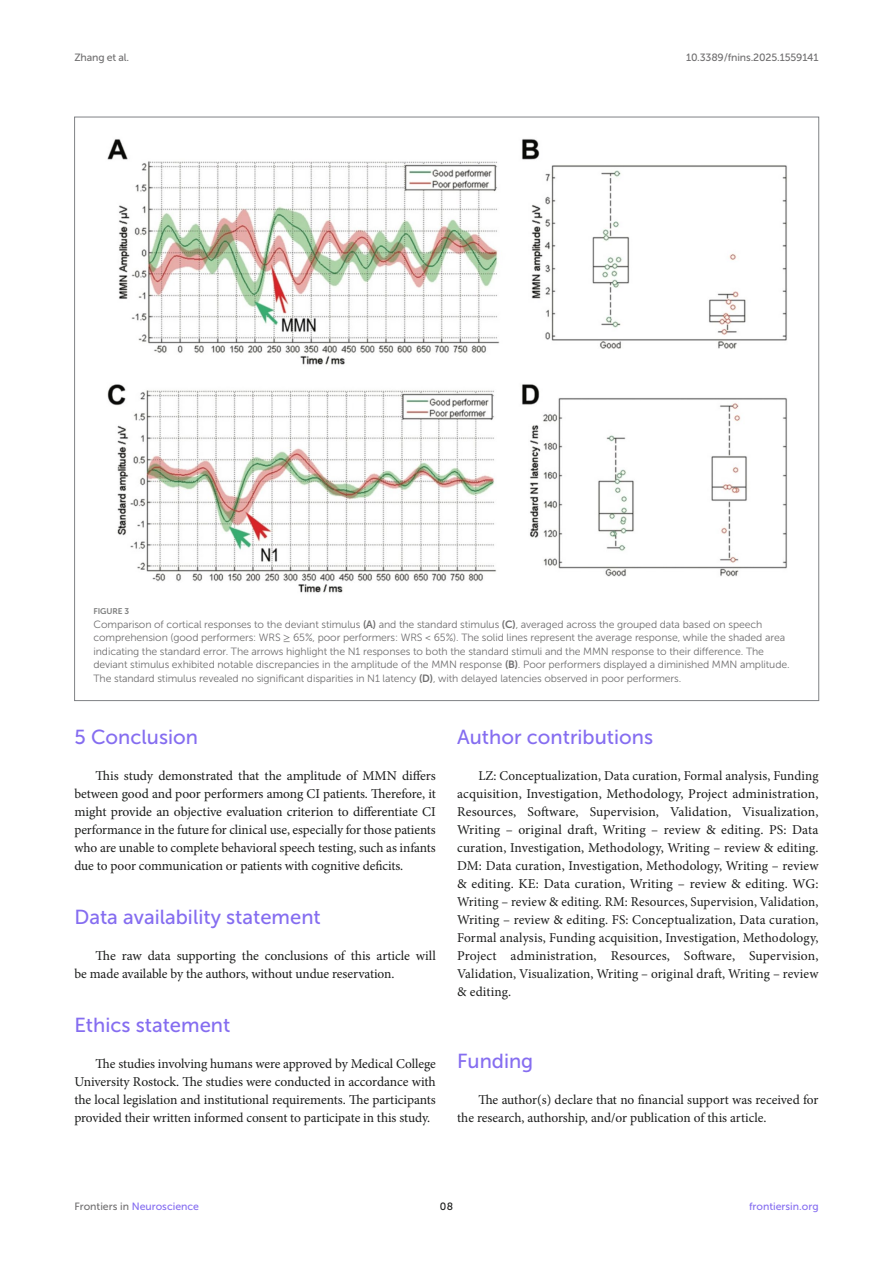
<style>
.page{position:relative;width:893px;height:1263px;background:#fff}
.page>*{position:absolute;margin:0;border:0;box-sizing:border-box;transform-origin:0 0}
.HEAD_1{font:20.25px "Museo Sans 500";color:#856df0}
.NON_TEXT{font:13.5px/18px "Minion Pro";letter-spacing:-.005em;color:#1b1c1b}
.TEXT{font:13.5px/18px "Minion Pro";letter-spacing:-.005em;color:#1b1c1b;text-align:justify}
.FIG_LEG{font:10.5px/13.5px "Museo Sans 300";letter-spacing:-.01em;color:#706f70}
.t1{font:10.5px "Museo Sans 500";color:#856df0}
.t2{font:10.5px "Museo Sans 500";letter-spacing:-.015em;color:#706f70}
.t3{font:10.5px "Museo Sans 500";color:#1b1c1b}
.FIG_HD{font:8.25px "Museo Sans 700";letter-spacing:-.01em;color:#7e7f7f}
.s1{font-family:"Museo Sans 700"}
.s2{font-family:"STIX General"}
.s3{color:#706f70}
</style>
<div class="page">
<img style="left:107px;top:139px;width:680px;height:454px">
<p class="t2" style="left:74px;top:51px;width:56px">Zhang et al.</p>
<p class="t2" style="left:686px;top:51px;width:134px">10.3389/fnins.2025.1559141</p>
<p class="FIG_HD" style="left:94px;top:607px;width:37px">FIGURE 3</p>
<p class="FIG_LEG" style="left:94px;top:617px;width:698px">Comparison of cortical responses to the deviant stimulus <span class="s1">(A)</span> and the standard stimulus <span class="s1">(C)</span>, averaged across the grouped data based on speech comprehension (good performers: WRS <span class="s2">≥</span> 65%, poor performers: WRS &lt; 65%). The solid lines represent the average response, while the shaded area indicating the standard error. The arrows highlight the N1 responses to both the standard stimuli and the MMN response to their difference. The deviant stimulus exhibited notable discrepancies in the amplitude of the MMN response <span class="s1">(B)</span>. Poor performers displayed a diminished MMN amplitude.<br>The standard stimulus revealed no significant disparities in N1 latency <span class="s1">(D)</span>, with delayed latencies observed in poor performers.</p>
<p class="HEAD_1" style="left:74px;top:726px;width:125px">5 Conclusion</p>
<p class="TEXT" style="left:74px;top:767px;width:363px;text-indent:21px">This study demonstrated that the amplitude of MMN differs between good and poor performers among CI patients. Therefore, it might provide an objective evaluation criterion to differentiate CI performance in the future for clinical use, especially for those patients who are unable to complete behavioral speech testing, such as infants due to poor communication or patients with cognitive deficits.</p>
<p class="HEAD_1" style="left:74px;top:906px;width:248px">Data availability statement</p>
<p class="NON_TEXT" style="left:74px;top:947px;width:363px;text-indent:21px">The raw data supporting the conclusions of this article will be made available by the authors, without undue reservation.</p>
<p class="HEAD_1" style="left:74px;top:1014px;width:158px">Ethics statement</p>
<p class="NON_TEXT" style="left:74px;top:1055px;width:363px;text-align:justify;text-indent:21px">The studies involving humans were approved by Medical College University Rostock. The studies were conducted in accordance with the local legislation and institutional requirements. The participants provided their written informed consent to participate in this study.</p>
<p class="HEAD_1" style="left:457px;top:726px;width:197px">Author contributions</p>
<p class="NON_TEXT" style="left:457px;top:767px;width:363px;text-align:justify;text-indent:21px">LZ: Conceptualization, Data curation, Formal analysis, Funding acquisition, Investigation, Methodology, Project administration, Resources, Software, Supervision, Validation, Visualization, Writing – original draft, Writing – review &amp; editing. PS: Data curation, Investigation, Methodology, Writing – review &amp; editing.<br>DM: Data curation, Investigation, Methodology, Writing – review &amp; editing. KE: Data curation, Writing – review &amp; editing. WG:<br>Writing – review &amp; editing. RM: Resources, Supervision, Validation, Writing – review &amp; editing. FS: Conceptualization, Data curation, Formal analysis, Funding acquisition, Investigation, Methodology, Project administration, Resources, Software, Supervision, Validation, Visualization, Writing – original draft, Writing – review &amp; editing.</p>
<p class="HEAD_1" style="left:457px;top:1050px;width:78px">Funding</p>
<p class="NON_TEXT" style="left:457px;top:1091px;width:363px;text-indent:21px">The author(s) declare that no financial support was received for the research, authorship, and/or publication of this article.</p>
<p class="t1" style="left:74px;top:1200px;width:126px"><span class="s3">Frontiers in</span> Neuroscience</p>
<p class="t3" style="left:440px;top:1200px;width:15px">08</p>
<p class="t1" style="left:749px;top:1200px;width:71px">frontiersin.org</p>
</div>
